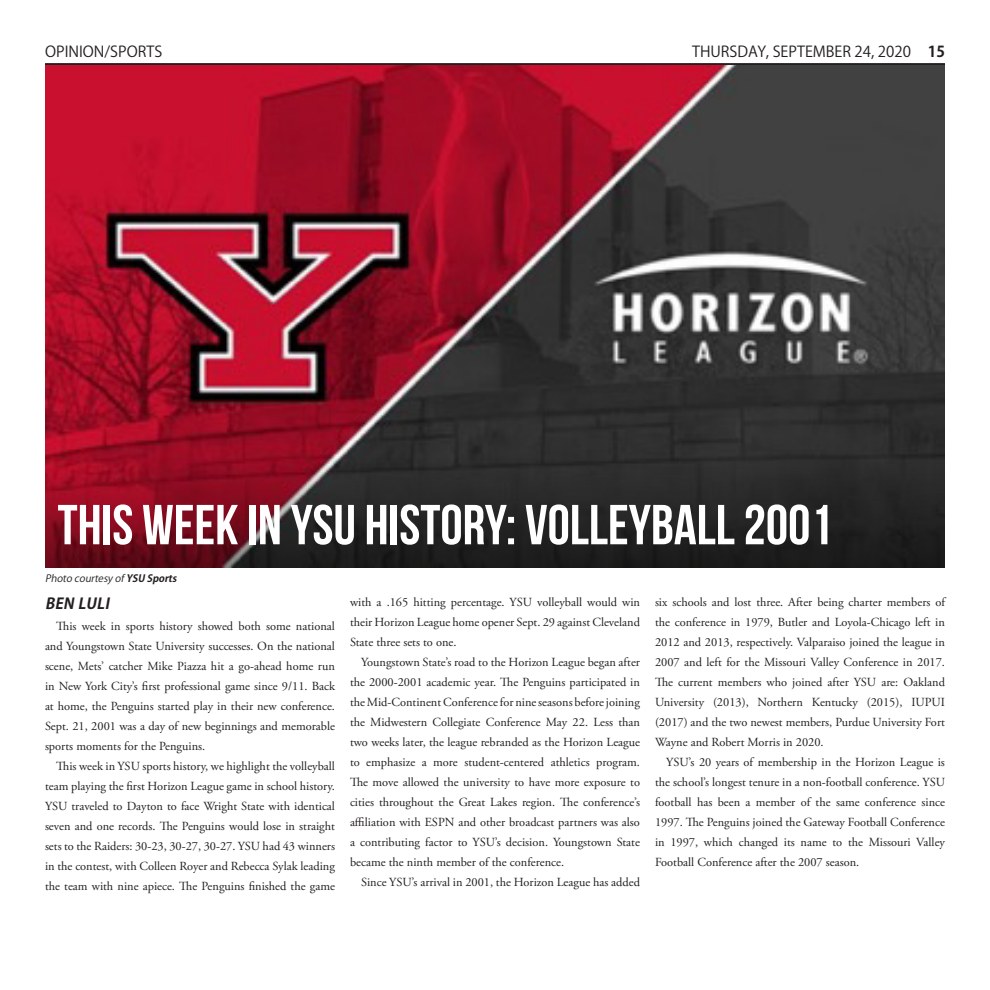
<style>
.page{position:relative;width:990px;height:990px;background:#fff}
.page>*{position:absolute;margin:0;border:0;box-sizing:border-box;transform-origin:0 0}
.t1{font:56.25px "Bebas Neue";color:#fff}
.t2{font:15px "Koz Go Pr 6 N";color:#231f20}
.t3{font:italic 700 15px "Koz Go Pr 6 N";color:#231f20}
.t4{font:700 15px "Koz Go Pr 6 N";color:#231f20}
.t5{font:12.38px/20px "Adobe Garamond Pro";color:#231f20;text-align:justify}
.t6{font:italic 10px "Koz Go Pr 6 N";color:#231f20}
.s1{font-weight:700}
</style>
<div class="page">
<img style="left:45px;top:65px;width:900px;height:392px">
<hr style="left:45px;top:63px;width:900px;height:2px;background:#231f20">
<svg style="left:45px;top:457px;width:900px;height:111px;background:#3e1f23"></svg>
<p class="t2" style="left:45px;top:43px;width:119px">OPINION/SPORTS</p>
<p class="t2" style="left:692px;top:43px;width:220px">THURSDAY, SEPTEMBER 24, 2020</p>
<p class="t4" style="left:928px;top:43px;width:19px">15</p>
<p class="t1" style="left:58px;top:494px;width:777px">THIS WEEK IN YSU HISTORY: VOLLEYBALL 2001</p>
<p class="t6" style="left:45px;top:573px;width:136px">Photo courtesyof<span class="s1">YSU Sports</span></p>
<p class="t3" style="left:45px;top:595px;width:71px">BEN LULI</p>
<p class="t5" style="left:45px;top:617px;width:292px;text-indent:11px">This week in sports history showed both some national and Youngstown State University successes. On the national scene, Mets’ catcher Mike Piazza hit a go-ahead home run in New York City’s first professional game since 9/11. Back at home, the Penguins started play in their new conference.<br>Sept. 21, 2001 was a day of new beginnings and memorable sports moments for the Penguins.</p>
<p class="t5" style="left:45px;top:757px;width:292px;text-indent:11px">This week in YSU sports history, we highlight the volleyball team playing the first Horizon League game in school history.<br>YSU traveled to Dayton to face Wright State with identical seven and one records. The Penguins would lose in straight sets to the Raiders: 30-23, 30-27, 30-27. YSU had 43 winners in the contest, with Colleen Royer and Rebecca Sylak leading the team with nine apiece. The Penguins finished the game</p>
<p class="t5" style="left:350px;top:593px;width:292px">with a .165 hitting percentage. YSU volleyball would win their Horizon League home opener Sept. 29 against Cleveland State three sets to one.</p>
<p class="t5" style="left:350px;top:653px;width:292px;text-indent:11px">Youngstown State’s road to the Horizon League began after the 2000-2001 academic year. The Penguins participated in the Mid-Continent Conference for nine seasons before joining the Midwestern Collegiate Conference May 22. Less than two weeks later, the league rebranded as the Horizon League to emphasize a more student-centered athletics program.<br>The move allowed the university to have more exposure to cities throughout the Great Lakes region. The conference’s affiliation with ESPN and other broadcast partners was also a contributing factor to YSU’s decision. Youngstown State became the ninth member of the conference.</p>
<p class="t5" style="left:361px;top:873px;width:280px">Since YSU’s arrival in 2001, the Horizon League has added</p>
<p class="t5" style="left:655px;top:593px;width:292px">six schools and lost three. After being charter members of the conference in 1979, Butler and Loyola-Chicago left in 2012 and 2013, respectively. Valparaiso joined the league in 2007 and left for the Missouri Valley Conference in 2017.<br>The current members who joined after YSU are: Oakland University (2013), Northern Kentucky (2015), IUPUI (2017) and the two newest members, Purdue University Fort Wayne and Robert Morris in 2020.</p>
<p class="t5" style="left:655px;top:753px;width:292px;text-indent:11px">YSU’s 20 years of membership in the Horizon League is the school’s longest tenure in a non-football conference. YSU football has been a member of the same conference since 1997. The Penguins joined the Gateway Football Conference in 1997, which changed its name to the Missouri Valley Football Conference after the 2007 season.</p>
</div>
